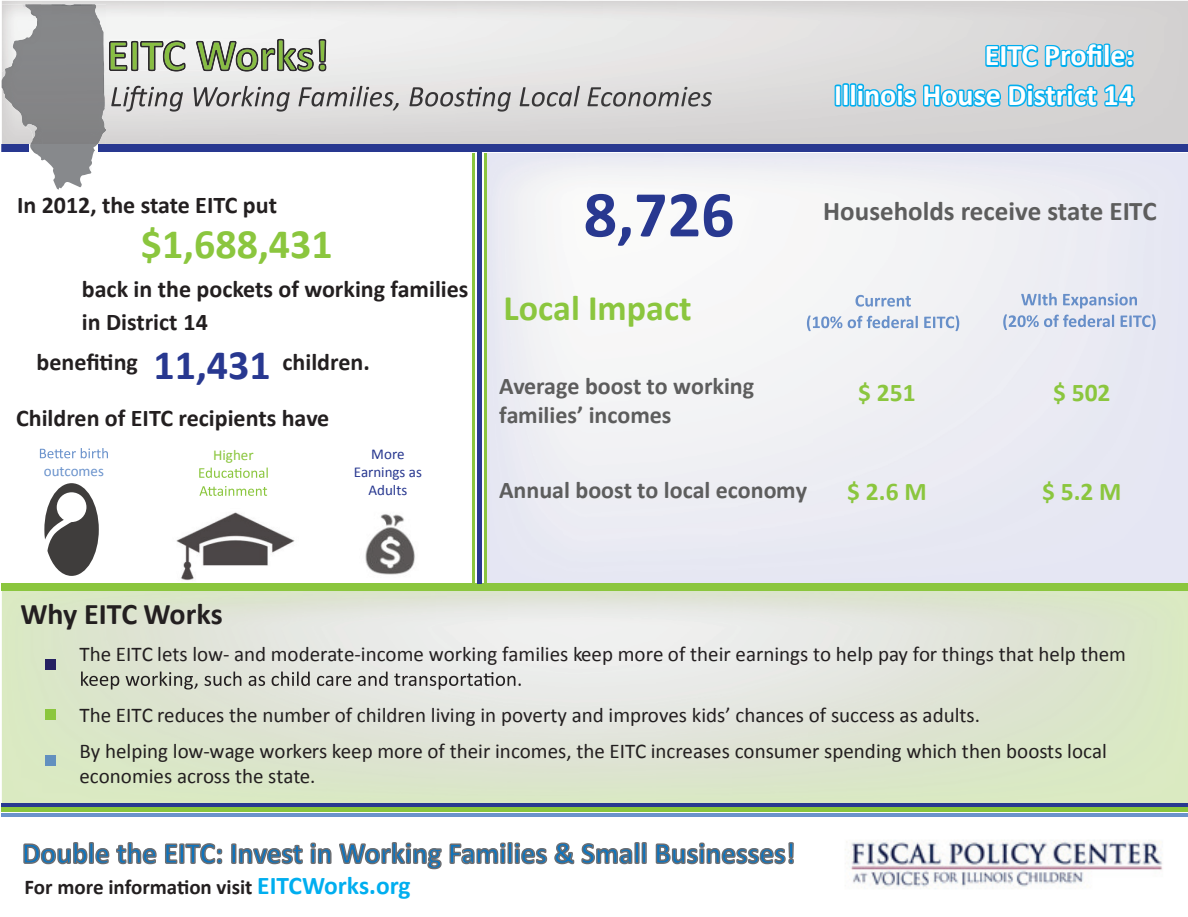
<style>
.page{position:relative;width:1188px;height:917px;background:#fff}
.page>*{position:absolute;margin:0;border:0;box-sizing:border-box;transform-origin:0 0}
.t1{font:700 66px "Calibri";color:#283890}
.t2{font:700 42px "Calibri";color:#8bc63e}
.t3{font:700 36px "Calibri";color:#8bc63e}
.t4{font:700 30px "Calibri";color:#1074bc}
.t5{font:700 30px/39.6px "Calibri";color:#fff;text-align:right}
.t6{font:700 30px "Calibri";color:#231f20}
.t7{font:700 27px "Calibri";color:#5d5d5d}
.t8{font:700 25.5px "Calibri";color:#8bc63e}
.t9{font:700 24px/32.7px "Calibri";color:#231f20}
.t10{font:700 24px/28.8px "Calibri";color:#5d5d5d}
.t11{font:21px/36px "Calibri";color:#231f20}
.t12{font:700 21px "Calibri";color:#231f20}
.t13{font:15px/18px "Calibri";color:#283890;text-align:center}
.t14{font:15px "Calibri";color:#6b93cc}
.t15{font:15px "Calibri";color:#8bc63e}
.s1{font-size:42px;color:#283890}
.s2{font-size:25.5px;color:#00aeef}
</style>
<div class="page">
<img style="left:365px;top:514px;width:50px;height:61px">
<img style="left:176px;top:489px;width:119px;height:92px">
<img style="left:2px;top:590px;width:1186px;height:213px">
<div style="left:1px;top:583px;width:1187px;height:7px;background:#8bc63e"></div>
<div style="left:477px;top:150px;width:5px;height:433px;background:#283890"></div>
<hr style="left:484px;top:153px;width:3px;height:430px;background:#8bc63e">
<hr style="left:472px;top:153px;width:3px;height:430px;background:#8bc63e">
<hr style="left:1px;top:813px;width:1187px;height:3px;background:#6b93cc">
<hr style="left:1px;top:807px;width:1187px;height:4px;background:#8bc63e">
<hr style="left:1px;top:803px;width:1187px;height:3px;background:#283890">
<svg style="left:81px;top:671px;width:440px;height:18px;background:#bbbdb5"></svg>
<div style="left:45px;top:659px;width:11px;height:10px;background:#252161"></div>
<div style="left:45px;top:709px;width:11px;height:11px;background:#8bc63e"></div>
<svg style="left:45px;top:755px;width:11px;height:10px"></svg>
<img style="left:845px;top:840px;width:318px;height:49px">
<svg style="left:44px;top:483px;width:55px;height:93px"></svg>
<svg style="left:40px;top:448px;width:68px;height:10px"></svg>
<svg style="left:199px;top:467px;width:69px;height:11px"></svg>
<svg style="left:200px;top:486px;width:67px;height:10px"></svg>
<img style="left:856px;top:295px;width:55px;height:11px">
<img style="left:807px;top:315px;width:152px;height:16px">
<img style="left:1021px;top:293px;width:116px;height:15px">
<img style="left:1021px;top:293px;width:97px;height:12px">
<img style="left:1003px;top:314px;width:153px;height:16px">
<div style="left:1px;top:144px;width:32px;height:8px;background:#6470af"></div>
<svg style="left:23px;top:842px;width:134px;height:23px"></svg>
<svg style="left:165px;top:843px;width:58px;height:22px"></svg>
<svg style="left:231px;top:842px;width:101px;height:23px"></svg>
<svg style="left:339px;top:842px;width:236px;height:28px"></svg>
<svg style="left:581px;top:842px;width:66px;height:23px"></svg>
<svg style="left:655px;top:842px;width:139px;height:23px"></svg>
<svg style="left:2px;top:4px;width:710px;height:187px"></svg>
<div style="left:3px;top:144px;width:26px;height:8px;background:#283890"></div>
<div style="left:99px;top:144px;width:1089px;height:8px;background:#283890"></div>
<svg style="left:833px;top:41px;width:304px;height:68px;background:#96cbde"></svg>
<h3 class="t5" style="left:834px;top:36px;width:301px">EITC Profile:<br>Illinois House District 14</h3>
<p class="t9" style="left:17px;top:189px;width:261px">In 2012, the state EITC put</p>
<h2 class="t2" style="left:141px;top:218px;width:194px">$1,688,431</h2>
<p class="t9" style="left:82px;top:273px;width:388px">back in the pockets of working families in District 14</p>
<p class="t9" style="left:37px;top:346px;width:335px">benefiting <span class="s1">11,431</span> children.</p>
<p class="t9" style="left:16px;top:401px;width:315px">Children of EITC recipients have</p>
<p class="t14" style="left:44px;top:462px;width:62px">outcomes</p>
<p class="t15" style="left:213px;top:445px;width:42px">Higher</p>
<p class="t13" style="left:354px;top:445px;width:70px">More<br>Earnings as<br>Adults</p>
<h1 class="t1" style="left:584px;top:172px;width:152px">8,726</h1>
<h3 class="t3" style="left:504px;top:285px;width:189px">Local Impact</h3>
<p class="t10" style="left:499px;top:371px;width:257px">Average boost to working families’ incomes</p>
<p class="t7" style="left:823px;top:194px;width:335px">Households receive state EITC</p>
<p class="t8" style="left:858px;top:376px;width:59px">$ 251</p>
<p class="t8" style="left:1053px;top:376px;width:59px">$ 502</p>
<p class="t10" style="left:499px;top:476px;width:310px">Annual boost to local economy</p>
<p class="t8" style="left:847px;top:475px;width:81px">$ 2.6 M</p>
<p class="t8" style="left:1042px;top:475px;width:81px">$ 5.2 M</p>
<h3 class="t6" style="left:20px;top:594px;width:204px">Why EITC Works</h3>
<p class="t11" style="left:79px;top:635px;width:1048px">The EITC lets low- and moderate-income working families keep more of their earnings to help pay for things that help them</p>
<p class="t11" style="left:79px;top:697px;width:1029px">The EITC reduces the number of children living in poverty and improves kids’ chances of success as adults.<br>By helping low-wage workers keep more of their incomes, the EITC increases consumer spending which then boosts local</p>
<p class="t11" style="left:80px;top:758px;width:237px">economies across the state.</p>
<h3 class="t4" style="left:22px;top:834px;width:775px">Double the EITC: Invest in Working Families &amp; Small Businesses!</h3>
<p class="t12" style="left:25px;top:873px;width:387px">For more information visit <span class="s2">EITCWorks.org</span></p>
</div>
